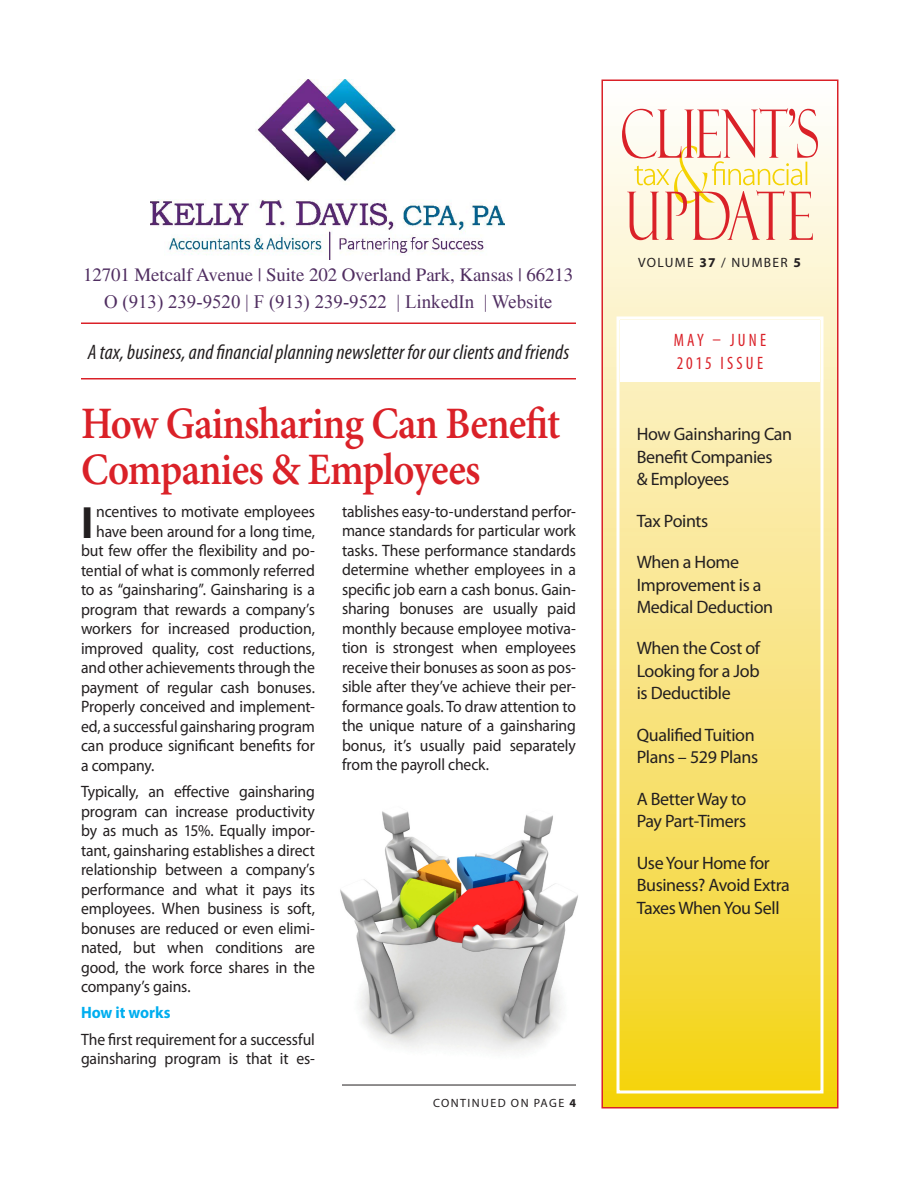
<style>
.page{position:relative;width:918px;height:1188px;background:#fff}
.page>*{position:absolute;margin:0;border:0;box-sizing:border-box;transform-origin:0 0}
.Body_1b_Initial_Cap{font:700 45.45px "Myriad Pro";color:#231f20;scale:.95 1}
.Head_1B_a{font:600 45px/46.5px "Minion Pro";letter-spacing:-.02em;color:#da2128;scale:.9 1}
.Tag_Line{font:italic condensed 21px "Myriad Pro";letter-spacing:.01em;color:#231f20}
.t1{font:18.9px "Times";letter-spacing:-.005em;color:#502e61}
.t2{font:18.9px "Times New Roman";color:#502e61}
.Contents{font:18px/22.5px "Myriad Pro";letter-spacing:-.02em;color:#231f20}
.In_This_Issue{font:condensed 18px/22.5px "Myriad Pro";letter-spacing:.19em;color:#da2128;scale:.95 1}
.Body_1b{font:16.5px/19.5px "Myriad Pro";letter-spacing:-.01em;color:#231f20;text-align:justify;scale:.95 1}
.Body_1b_Initial_Cap-2{font:16.5px "Myriad Pro";letter-spacing:-.01em;color:#231f20;scale:.95 1}
.Body_1b-2{font:700 16.5px "Myriad Pro";letter-spacing:-.005em;color:#00aeef;scale:.95 1}
.Volume_Label{font:13.5px "Myriad Pro";letter-spacing:.1em;color:#231f20}
.Continued_On{font:12px "Myriad Pro";letter-spacing:.12em;color:#231f20}
.s1{font-weight:700}
</style>
<div class="page">
<svg style="left:601px;top:79px;width:238px;height:1030px;background:#f8e180"></svg>
<hr style="left:81px;top:322px;width:495px;height:2px;background:#da2128">
<hr style="left:81px;top:378px;width:495px;height:2px;background:#da2128">
<div style="left:617px;top:316px;width:207px;height:778px;border:3px solid #fff"></div>
<svg style="left:622px;top:108px;width:196px;height:132px"></svg>
<hr style="left:342px;top:1085px;width:234px;height:1px;background:#231f20">
<img style="left:340px;top:811px;width:238px;height:241px">
<div style="left:620px;top:320px;width:200px;height:62px;background:#fff"></div>
<img style="left:150px;top:80px;width:355px;height:179px">
<p class="t1" style="left:83px;top:264px;width:492px">12701 Metcalf Avenue | Suite 202 Overland Park, Kansas | 66213</p>
<p class="t2" style="left:104px;top:289px;width:450px">O (913) 239-9520 | F (913) 239-9522 | LinkedIn | Website</p>
<p class="Tag_Line" style="left:88px;top:339px;width:483px">A tax, business, and financial planning newsletter for our clients and friends</p>
<p class="Head_1B_a" style="left:81px;top:400px;width:534px">How Gainsharing Can Benefit<br>Companies &amp; Employees</p>
<p class="Body_1b_Initial_Cap" style="left:81px;top:493px;width:14px">I</p>
<p class="Body_1b_Initial_Cap-2" style="left:96px;top:502px;width:232px">ncentives to motivate employees</p>
<p class="Body_1b_Initial_Cap-2" style="left:96px;top:521px;width:232px">have been around for a long time,</p>
<p class="Body_1b_Initial_Cap-2" style="left:81px;top:541px;width:248px">but few offer the flexibility and po-</p>
<p class="Body_1b_Initial_Cap-2" style="left:81px;top:560px;width:248px">tential of what is commonly referred</p>
<p class="Body_1b_Initial_Cap-2" style="left:81px;top:580px;width:248px">to as “gainsharing”. Gainsharing is a</p>
<p class="Body_1b_Initial_Cap-2" style="left:81px;top:599px;width:248px">program that rewards a company’s</p>
<p class="Body_1b_Initial_Cap-2" style="left:81px;top:619px;width:248px">workers for increased production,</p>
<p class="Body_1b_Initial_Cap-2" style="left:81px;top:638px;width:248px">improved quality, cost reductions,</p>
<p class="Body_1b_Initial_Cap-2" style="left:81px;top:658px;width:248px">and other achievements through the</p>
<p class="Body_1b_Initial_Cap-2" style="left:81px;top:677px;width:248px">payment of regular cash bonuses.</p>
<p class="Body_1b_Initial_Cap-2" style="left:81px;top:697px;width:248px">Properly conceived and implement-</p>
<p class="Body_1b_Initial_Cap-2" style="left:81px;top:716px;width:248px">ed, a successful gainsharing program</p>
<p class="Body_1b_Initial_Cap-2" style="left:81px;top:736px;width:248px">can produce significant benefits for</p>
<p class="Body_1b_Initial_Cap-2" style="left:81px;top:755px;width:79px">a company.</p>
<p class="Body_1b" style="left:81px;top:782px;width:248px">Typically, an effective gainsharing program can increase productivity by as much as 15%. Equally impor&shy;tant, gainsharing establishes a direct relationship between a company’s performance and what it pays its employees. When business is soft, bonuses are reduced or even elimi&shy;nated, but when conditions are good, the work force shares in the company’s gains.</p>
<p class="Body_1b-2" style="left:81px;top:1002px;width:96px">How it works</p>
<p class="Body_1b" style="left:81px;top:1029px;width:248px">The first requirement for a successful gainsharing program is that it es-</p>
<p class="Body_1b" style="left:342px;top:501px;width:248px">tablishes easy-to-understand perfor&shy;mance standards for particular work tasks. These performance standards determine whether employees in a specific job earn a cash bonus. Gain&shy;sharing bonuses are usually paid monthly because employee motiva&shy;tion is strongest when employees receive their bonuses as soon as pos&shy;sible after they’ve achieve their per&shy;formance goals. To draw attention to the unique nature of a gainsharing bonus, it’s usually paid separately from the payroll check.</p>
<p class="Continued_On" style="left:433px;top:1096px;width:144px">Continued on page <span class="s1">4</span></p>
<p class="Volume_Label" style="left:638px;top:254px;width:164px">VOLUME <span class="s1">37</span> / NUMBER <span class="s1">5</span></p>
<p class="In_This_Issue" style="left:674px;top:329px;width:99px">MAY – JUNE<br>2015 ISSUE</p>
<p class="Contents" style="left:637px;top:423px;width:157px">How Gainsharing Can<br>Benefit Companies<br>&amp; Employees</p>
<p class="Contents" style="left:637px;top:509px;width:73px">Tax Points</p>
<p class="Contents" style="left:637px;top:550px;width:138px">When a Home<br>I mprovement is a<br>Medical Deduction</p>
<p class="Contents" style="left:637px;top:637px;width:125px;text-align:justify">When the Cost of Looking for a Job is Deductible</p>
<p class="Contents" style="left:637px;top:723px;width:123px">Qualified Tuition<br>Plans – 529 Plans</p>
<p class="Contents" style="left:637px;top:787px;width:111px">A Better Way to<br>Pay Part-Timers</p>
<p class="Contents" style="left:637px;top:851px;width:155px">Use Your Home for<br>Business? Avoid Extra<br>Taxes When You Sell</p>
</div>
